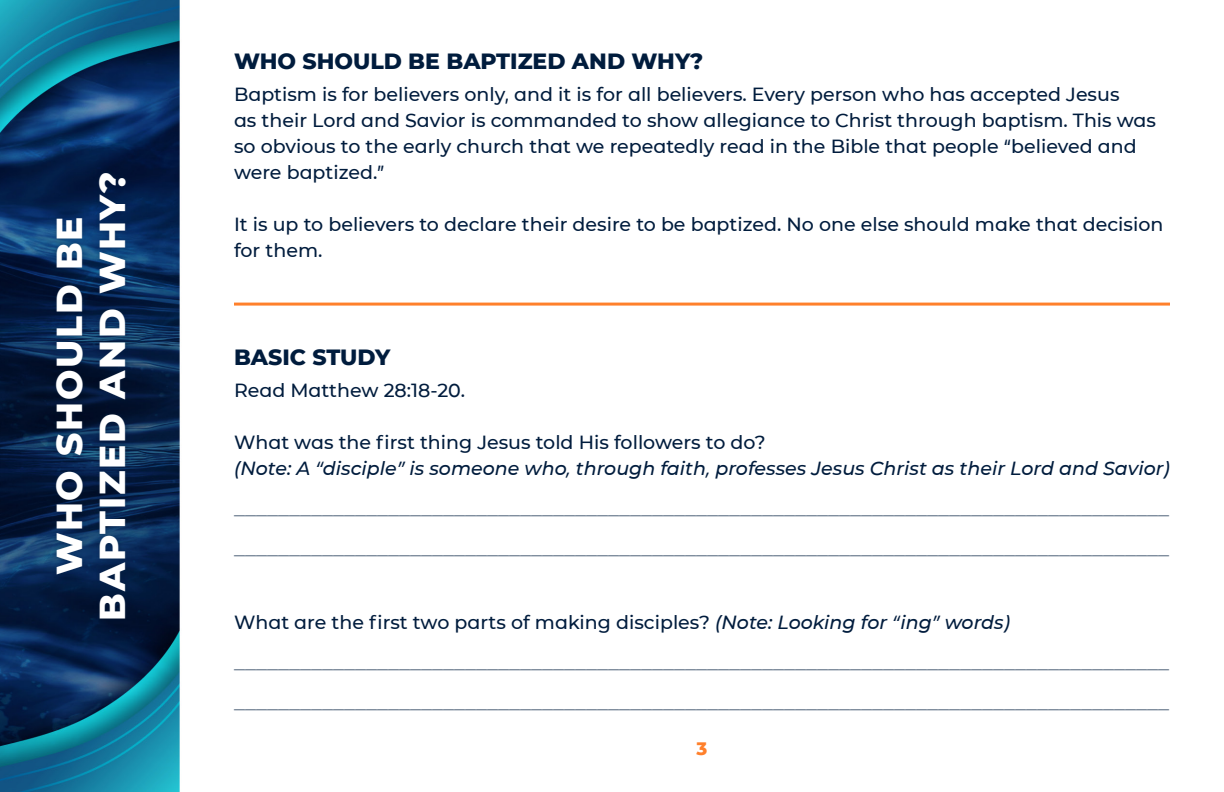
<style>
.page{position:relative;width:1224px;height:792px;background:#fff}
.page>*{position:absolute;margin:0;border:0;box-sizing:border-box;transform-origin:0 0}
.t1{font:800 36px/43.2px "CMG Sans";letter-spacing:.05em;color:#fff;text-align:center}
.t2{font:500 22px/40px "CMG Sans";color:#808e9e}
.t3{font:800 22px "CMG Sans";color:#001c3d}
.t4{font:500 19px/26px "CMG Sans";color:#001c3d}
.t5{font:italic 500 19px "CMG Sans";color:#001c3d}
.t6{font:800 18px "CMG Sans";color:#ff802b}
.s1{font-style:italic}
</style>
<div class="page">
<img style="left:0;top:0;width:1170px;height:792px">
<hr style="left:234px;top:303px;width:936px;height:3px;background:#ff802b">
<div style="left:52px;top:168px;width:78px;height:455px;background:#001c3d;opacity:.5"></div>
<h1 class="t1" style="left:46px;top:621px;width:451px;rotate:-90deg">WHO SHOULD BE<br>BAPTIZED AND WHY?</h1>
<p class="t3" style="left:234px;top:45px;width:471px">WHO SHOULD BE BAPTIZED AND WHY?</p>
<p class="t4" style="left:234px;top:81px;width:924px">Baptism is for believers only, and it is for all believers. Every person who has accepted Jesus<br>as their Lord and Savior is commanded to show allegiance to Christ through baptism. This was so obvious to the early church that we repeatedly read in the Bible that people “believed and were baptized.”</p>
<p class="t4" style="left:234px;top:211px;width:931px">It is up to believers to declare their desire to be baptized. No one else should make that decision for them.</p>
<p class="t3" style="left:234px;top:341px;width:158px">BASIC STUDY</p>
<p class="t4" style="left:234px;top:377px;width:233px">Read Matthew 28:18-20.</p>
<p class="t4" style="left:234px;top:429px;width:533px">What was the first thing Jesus told His followers to do?</p>
<p class="t5" style="left:234px;top:455px;width:937px">(Note: A “disciple” is someone who, through faith, professes Jesus Christ as their Lord and Savior)</p>
<p class="t2" style="left:234px;top:487px;width:936px">_____________________________________________________________________________________ _____________________________________________________________________________________</p>
<p class="t4" style="left:234px;top:609px;width:778px">What are the first two parts of making disciples? <span class="s1">(Note: Looking for “ing” words)</span></p>
<p class="t2" style="left:234px;top:641px;width:936px">_____________________________________________________________________________________ _____________________________________________________________________________________</p>
<p class="t6" style="left:697px;top:736px;width:12px">3</p>
</div>
